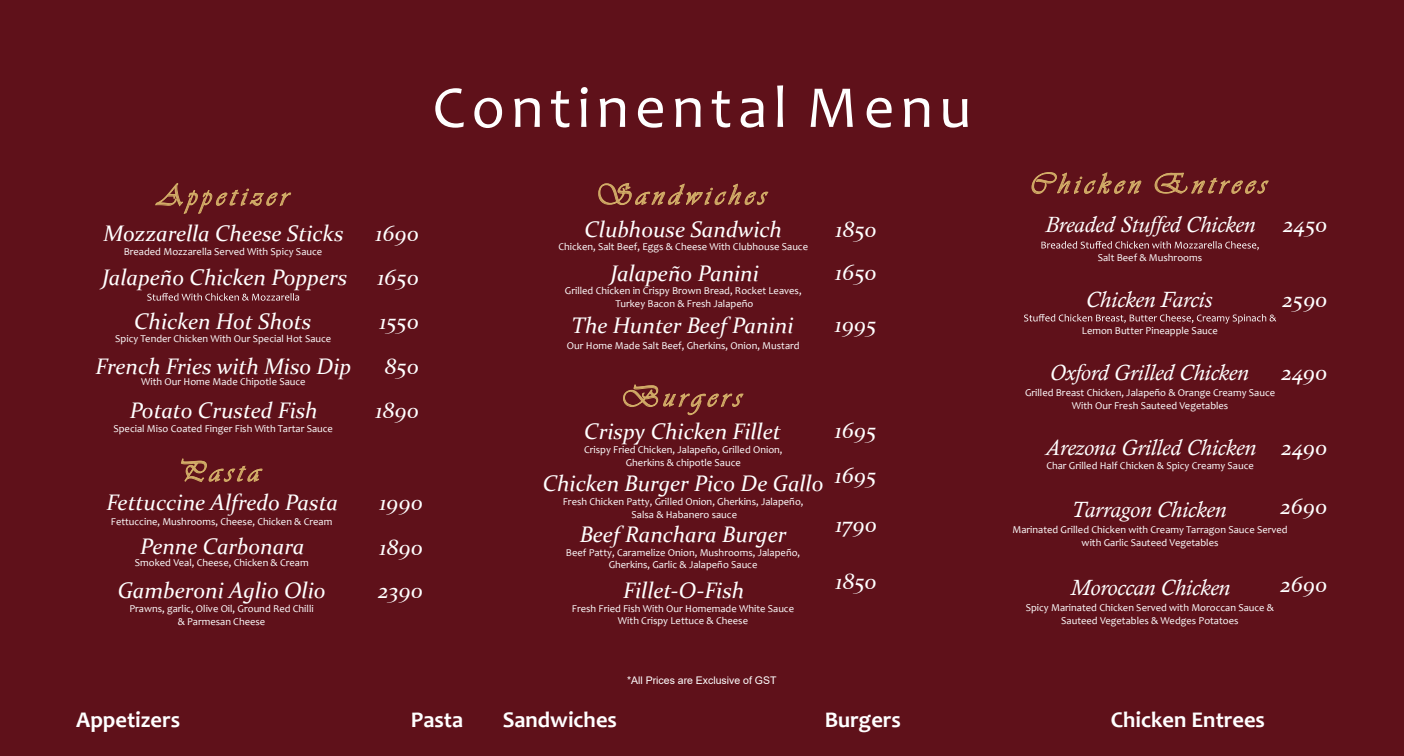
<style>
.page{position:relative;width:1404px;height:756px;background:#5f111a}
.page>*{position:absolute;margin:0;border:0;box-sizing:border-box;transform-origin:0 0}
.t1{font:60px "Candara";letter-spacing:.1em;color:#fff}
.t2{font:30px "Vivaldii";letter-spacing:.165em;color:#d2ac67}
.t3{font:italic 22.5px/44.1px "Constantia";color:#fff;text-align:center}
.t4{font:italic 22.5px "Calisto";color:#fff}
.t5{font:700 22.5px "Candara";color:#fff}
.t6{font:10.5px/12.8px "Candara";color:#fff;text-align:center}
.t7{font:10.5px "Arial";color:#fff}
.s1{font-family:"Constantia"}
</style>
<div class="page">
<svg style="left:598px;top:183px;width:170px;height:22px"></svg>
<svg style="left:623px;top:385px;width:120px;height:30px"></svg>
<svg style="left:181px;top:459px;width:81px;height:23px"></svg>
<svg style="left:147px;top:293px;width:152px;height:8px"></svg>
<svg style="left:155px;top:183px;width:136px;height:31px"></svg>
<svg style="left:1031px;top:172px;width:110px;height:22px"></svg>
<svg style="left:1155px;top:172px;width:113px;height:22px"></svg>
<svg style="left:1024px;top:314px;width:252px;height:10px"></svg>
<svg style="left:1041px;top:241px;width:218px;height:9px"></svg>
<h2 class="t2" style="left:158px;top:178px;width:131px">Appetizer</h2>
<h3 class="t3" style="left:103px;top:210px;width:242px">Mozzarella Cheese Sticks</h3>
<p class="t6" style="left:124px;top:245px;width:200px">Breaded Mozzarella Served With Spicy Sauce</p>
<h3 class="t3" style="left:102px;top:254px;width:246px">Jalapeño Chicken Poppers</h3>
<h3 class="t3" style="left:96px;top:299px;width:257px">Chicken Hot Shots<br>French Fries with Miso Dip<br>Potato Crusted Fish</h3>
<p class="t6" style="left:115px;top:333px;width:218px">Spicy Tender Chicken With Our Special Hot Sauce</p>
<p class="t6" style="left:141px;top:375px;width:166px">With Our Home Made Chipotle Sauce</p>
<p class="t6" style="left:113px;top:423px;width:221px">Special Miso Coated Finger Fish With Tartar Sauce</p>
<h2 class="t2" style="left:176px;top:454px;width:85px">Pasta</h2>
<h3 class="t3" style="left:106px;top:479px;width:233px">Fettuccine Alfredo Pasta<br>Penne Carbonara<br>Gamberoni Aglio Olio</h3>
<p class="t6" style="left:111px;top:515px;width:223px">Fettuccine, Mushrooms, Cheese, Chicken &amp; Cream</p>
<p class="t6" style="left:135px;top:556px;width:175px">Smoked Veal, Cheese, Chicken &amp; Cream</p>
<p class="t6" style="left:129px;top:602px;width:186px">Prawns, garlic, Olive Oil, Ground Red Chilli &amp; Parmesan Cheese</p>
<h1 class="t1" style="left:432px;top:70px;width:540px">Continental Menu</h1>
<h3 class="t3" style="left:375px;top:210px;width:45px">1690<br>1650<br>1550<br>850<br>1890</h3>
<h3 class="t3" style="left:378px;top:480px;width:46px;line-height:43.7px;text-align:justify">1990<br>1890<br>2390</h3>
<h2 class="t2" style="left:595px;top:177px;width:172px">Sandwiches</h2>
<h3 class="t3" style="left:584px;top:206px;width:199px">Clubhouse Sandwich<br>Jalapeño Panini</h3>
<h3 class="t3" style="left:571px;top:302px;width:223px">The Hunter Beef Panini</h3>
<h3 class="t3" style="left:835px;top:206px;width:43px;line-height:43.5px;text-align:left">1850<br>1650</h3>
<h3 class="t3" style="left:835px;top:302px;width:43px">1995</h3>
<p class="t6" style="left:558px;top:240px;width:251px">Chicken, Salt Beef, Eggs &amp; Cheese With Clubhouse Sauce</p>
<p class="t6" style="left:565px;top:284px;width:238px">Grilled Chicken in Crispy Brown Bread, Rocket Leaves,<br>Turkey Bacon &amp; Fresh Jalapeño</p>
<p class="t6" style="left:567px;top:339px;width:234px">Our Home Made Salt Beef, Gherkins, Onion, Mustard</p>
<h2 class="t2" style="left:621px;top:379px;width:121px">Burgers</h2>
<h3 class="t3" style="left:584px;top:408px;width:198px">Crispy Chicken Fillet</h3>
<h3 class="t3" style="left:543px;top:460px;width:282px">Chicken Burger Pico De Gallo</h3>
<h3 class="t3" style="left:580px;top:511px;width:208px">Beef Ranchara Burger</h3>
<h3 class="t3" style="left:835px;top:408px;width:43px;text-align:left">1695<br>1695</h3>
<h3 class="t3" style="left:835px;top:501px;width:43px">1790</h3>
<p class="t6" style="left:584px;top:443px;width:200px">Crispy Fried Chicken, Jalapeño, Grilled Onion,<br>Gherkins &amp; chipotle Sauce</p>
<p class="t6" style="left:563px;top:495px;width:242px">Fresh Chicken Patty, Grilled Onion, Gherkins, Jalapeño,<br>Salsa &amp; Habanero sauce</p>
<p class="t6" style="left:566px;top:546px;width:236px">Beef Patty, Caramelize Onion, Mushrooms, Jalapeño,<br>Gherkins, Garlic &amp; Jalapeño Sauce</p>
<h3 class="t3" style="left:623px;top:567px;width:122px">Fillet-O-Fish</h3>
<h3 class="t3" style="left:835px;top:558px;width:43px">1850</h3>
<p class="t6" style="left:572px;top:602px;width:224px">Fresh Fried Fish With Our Homemade White Sauce<br>With Crispy Lettuce &amp; Cheese</p>
<p class="t7" style="left:627px;top:673px;width:151px">*All Prices are Exclusive of GST</p>
<h2 class="t2" style="left:1030px;top:166px;width:237px">Chicken Entrees</h2>
<h3 class="t4" style="left:1045px;top:212px;width:211px">Breaded Stuffed Chicken</h3>
<p class="t6" style="left:1098px;top:251px;width:106px">Salt Beef &amp; Mushrooms</p>
<h3 class="t3" style="left:1283px;top:201px;width:46px">2450</h3>
<h3 class="t4" style="left:1086px;top:287px;width:128px">Chicken Farcis</h3>
<h3 class="t3" style="left:1282px;top:276px;width:46px">2590</h3>
<p class="t6" style="left:1082px;top:324px;width:137px">Lemon Butter Pineapple Sauce</p>
<h3 class="t4" style="left:1050px;top:360px;width:200px">Oxford Grilled Chicken</h3>
<h3 class="t3" style="left:1281px;top:349px;width:47px">2490</h3>
<p class="t6" style="left:1025px;top:386px;width:252px">Grilled Breast Chicken, Jalapeño &amp; Orange Creamy Sauce<br>With Our Fresh Sauteed Vegetables</p>
<h3 class="t4" style="left:1045px;top:434px;width:284px">Arezona Grilled Chicken <span class="s1">2490</span></h3>
<p class="t6" style="left:1046px;top:459px;width:209px">Char Grilled Half Chicken &amp; Spicy Creamy Sauce</p>
<h3 class="t4" style="left:1071px;top:497px;width:157px">Tarragon Chicken</h3>
<h3 class="t3" style="left:1280px;top:484px;width:48px">2690</h3>
<p class="t6" style="left:1012px;top:523px;width:277px">Marinated Grilled Chicken with Creamy Tarragon Sauce Served with Garlic Sauteed Vegetables</p>
<h3 class="t4" style="left:1070px;top:574px;width:161px">Moroccan Chicken</h3>
<h3 class="t3" style="left:1280px;top:561px;width:48px">2690</h3>
<p class="t6" style="left:1026px;top:601px;width:250px">Spicy Marinated Chicken Served with Moroccan Sauce &amp;<br>Sauteed Vegetables &amp; Wedges Potatoes</p>
<h3 class="t5" style="left:76px;top:706px;width:106px">Appetizers</h3>
<h3 class="t5" style="left:503px;top:706px;width:116px">Sandwiches</h3>
<h3 class="t5" style="left:824px;top:706px;width:78px">Burgers</h3>
<h3 class="t5" style="left:1110px;top:706px;width:156px">Chicken Entrees</h3>
<h3 class="t5" style="left:411px;top:706px;width:54px">Pasta</h3>
</div>
